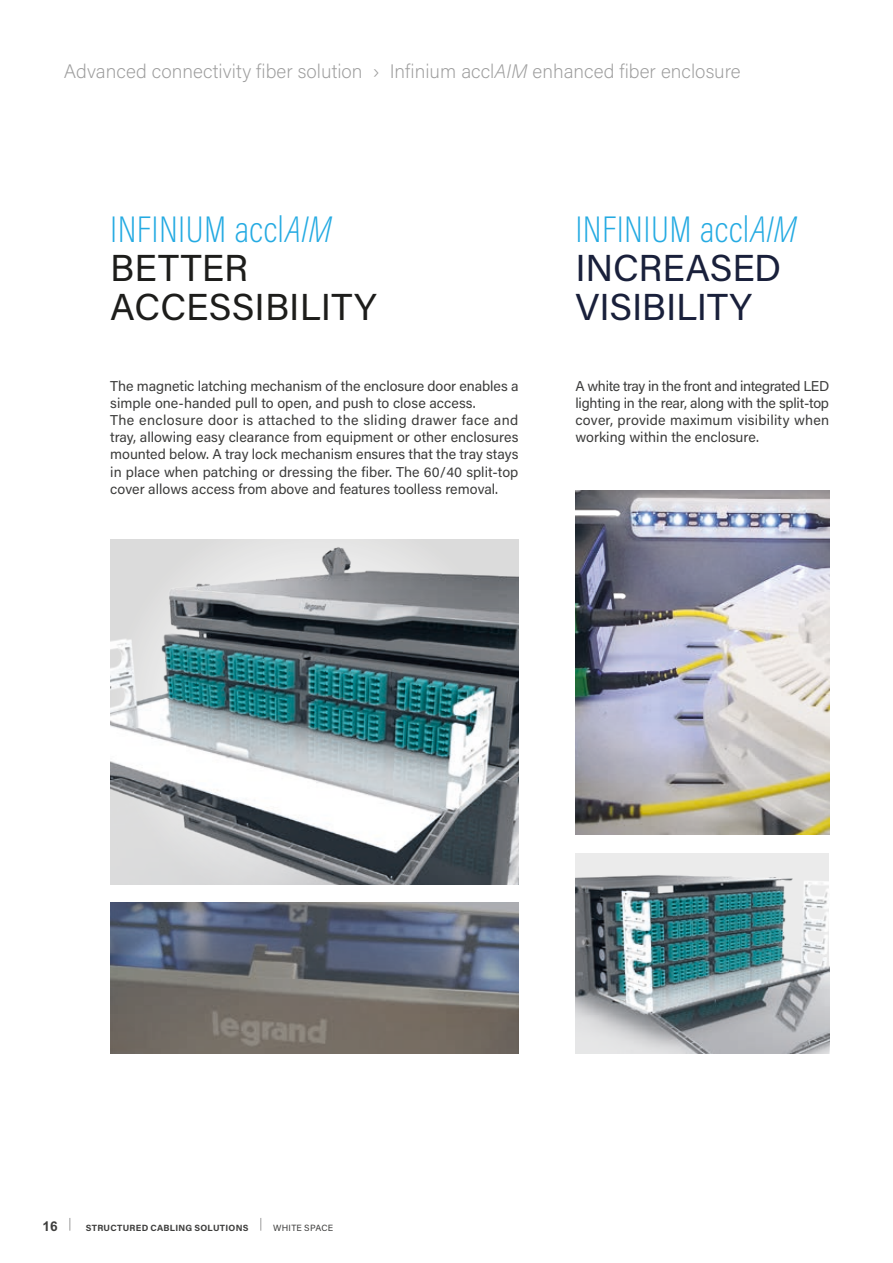
<style>
.page{position:relative;width:893px;height:1263px;background:#fff}
.page>*{position:absolute;margin:0;border:0;box-sizing:border-box;transform-origin:0 0}
.t1{font:200 37.5px "Acumin Pro Cond";letter-spacing:.01em;color:#24aae2}
.t2{font:37.5px/39px "Acumin Pro";letter-spacing:.005em;color:#1d1d1b}
.t3{font:37.5px/39px "Acumin Pro";letter-spacing:-.005em;color:#19203b}
.t4{font:200 19.5px "Acumin Pro";color:#9d9d9d}
.t5{font:14.25px/17.1px "Acumin Pro";color:#3d3d3c}
.t6{font:700 13.5px "Arial MT Std";color:#3d3d3c}
.t7{font:700 9px "Acumin Pro";letter-spacing:.03em;color:#3d3d3c}
.t8{font:9px "Acumin Pro";letter-spacing:.025em;color:#3d3d3c}
.s1{font-style:italic}
</style>
<div class="page">
<img style="left:110px;top:540px;width:408px;height:344px">
<img style="left:110px;top:903px;width:408px;height:150px">
<svg style="left:69px;top:1218px;width:1px;height:13px"></svg>
<svg style="left:260px;top:1218px;width:1px;height:13px"></svg>
<img style="left:575px;top:490px;width:254px;height:345px">
<img style="left:576px;top:853px;width:253px;height:200px">
<h2 class="t4" style="left:64px;top:58px;width:678px">Advanced connectivity fiber solution › Infinium accl<span class="s1">AIM</span> enhanced fiber enclosure</h2>
<h1 class="t1" style="left:110px;top:205px;width:223px">INFINIUM accl<span class="s1">AIM</span></h1>
<h1 class="t2" style="left:110px;top:247px;width:268px">BETTER<br>ACCESSIBILITY</h1>
<h1 class="t1" style="left:575px;top:205px;width:223px">INFINIUM accl<span class="s1">AIM</span></h1>
<h1 class="t3" style="left:575px;top:247px;width:207px">INCREASED<br>VISIBILITY</h1>
<p class="t5" style="left:110px;top:377px;width:410px">The magnetic latching mechanism of the enclosure door enables a simple one-handed pull to open, and push to close access.<br>The enclosure door is attached to the sliding drawer face and tray, allowing easy clearance from equipment or other enclosures mounted below. A tray lock mechanism ensures that the tray stays in place when patching or dressing the fiber. The 60/40 split-top cover allows access from above and features toolless removal.</p>
<p class="t5" style="left:575px;top:377px;width:255px;text-align:justify">A white tray in the front and integrated LED lighting in the rear, along with the split-top cover, provide maximum visibility when working within the enclosure.</p>
<p class="t6" style="left:43px;top:1218px;width:17px">16</p>
<p class="t7" style="left:86px;top:1221px;width:164px">STRUCTURED CABLING SOLUTIONS</p>
<p class="t8" style="left:273px;top:1221px;width:62px">WHITE SPACE</p>
</div>
